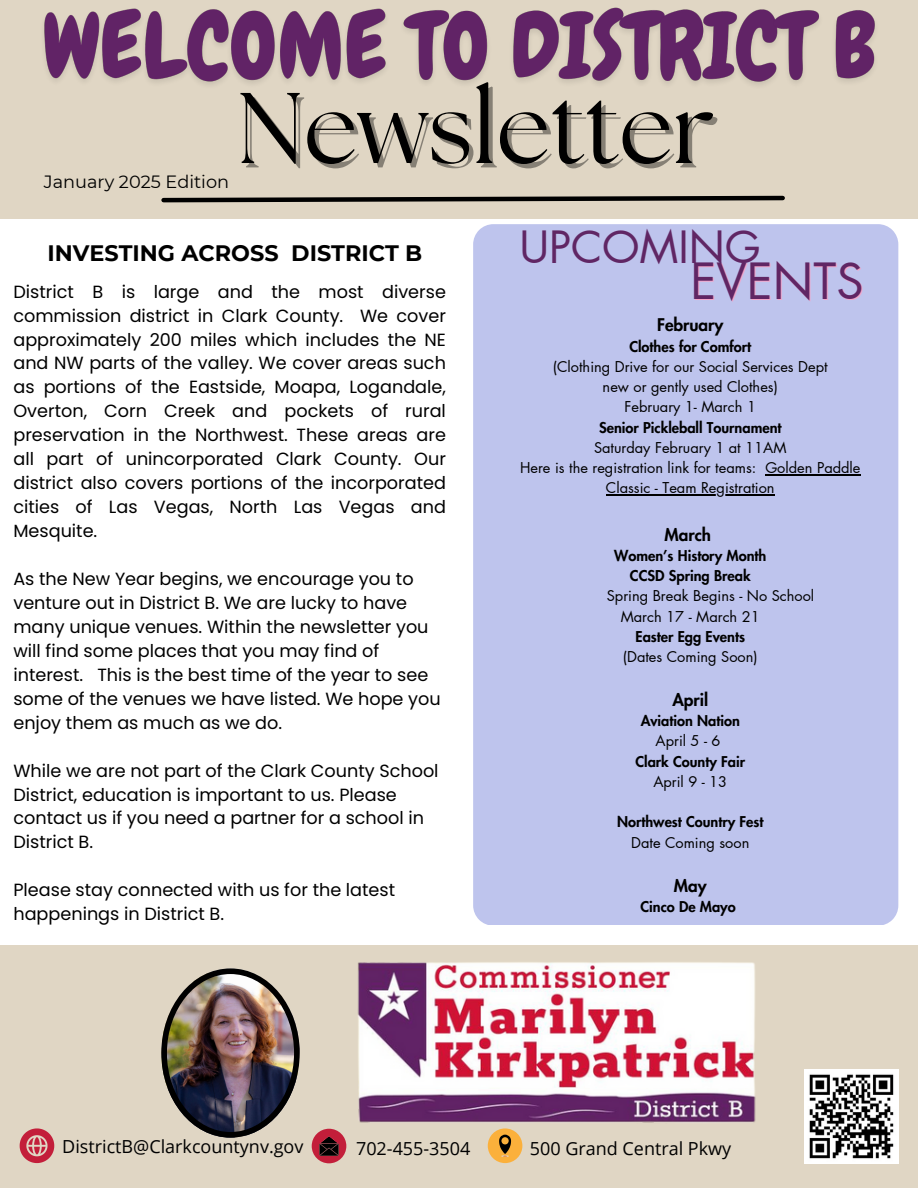
<style>
.page{position:relative;width:918px;height:1188px;background:#fff}
.page>*{position:absolute;margin:0;border:0;box-sizing:border-box;transform-origin:0 0}
.t1{font:100.05px "The Seasons";color:#000}
.t2{font:48.75px "Futura LT Pro";color:#602664}
.t3{font:43.5px "Futura LT Pro";color:#602664}
.t4{font:700 22.35px "Montserrat";color:#000}
.t5{font:18px "Open Sans";color:#000}
.t6{font:17.7px/24px "Poppins";color:#000}
.t7{font:17.7px "Montserrat";color:#000}
.t8{font:800 17.1px "Futura LT Pro";color:#000}
.t9{font:14.55px "Futura LT Pro";color:#000}
.t10{font:800 14.55px "Futura LT Pro";color:#000}
</style>
<div class="page">
<div style="left:0;top:0;width:918px;height:219px;background:#e0d6c4"></div>
<img style="left:44px;top:7px;width:831px;height:78px">
<svg style="left:161px;top:195px;width:624px;height:8px"></svg>
<div style="left:0;top:946px;width:918px;height:242px;background:#e0d6c4"></div>
<img style="left:161px;top:968px;width:139px;height:169px">
<svg style="left:20px;top:1128px;width:34px;height:35px"></svg>
<svg style="left:312px;top:1129px;width:34px;height:34px"></svg>
<svg style="left:488px;top:1148px;width:34px;height:15px"></svg>
<img style="left:329px;top:962px;width:427px;height:186px">
<div style="left:473px;top:224px;width:425px;height:701px;background:#bec4ed"></div>
<img style="left:805px;top:1070px;width:93px;height:93px">
<hr style="left:765px;top:474px;width:96px;height:1px;background:#000">
<hr style="left:606px;top:494px;width:169px;height:2px;background:#000">
<h4 class="t7" style="left:44px;top:170px;width:187px">January 2025 Edition</h4>
<p class="t1" style="left:236px;top:83px;width:480px">Newsletter</p>
<h5 class="t4" style="left:48px;top:239px;width:376px">INVESTING ACROSS DISTRICT B</h5>
<h3 class="t6" style="left:13px;top:279px;width:434px;text-align:justify">District B is large and the most diverse commission district in Clark County. We cover approximately 200 miles which includes the NE and NW parts of the valley. We cover areas such as portions of the Eastside, Moapa, Logandale, Overton, Corn Creek and pockets of rural preservation in the Northwest. These areas are all part of unincorporated Clark County. Our district also covers portions of the incorporated cities of Las Vegas, North Las Vegas and Mesquite.</h3>
<h6 class="t6" style="left:13px;top:567px;width:429px">As the New Year begins, we encourage you to venture out in District B. We are lucky to have many unique venues. Within the newsletter you will find some places that you may find of interest. This is the best time of the year to see some of the venues we have listed. We hope you enjoy them as much as we do.</h6>
<h6 class="t6" style="left:13px;top:758px;width:427px">While we are not part of the Clark County School District, education is important to us. Please contact us if you need a partner for a school in District B.</h6>
<h6 class="t6" style="left:13px;top:878px;width:383px">Please stay connected with us for the latest happenings in District B.</h6>
<p class="t3" style="left:519px;top:227px;width:243px">UPCOMING</p>
<p class="t2" style="left:690px;top:259px;width:175px">EVENTS</p>
<p class="t8" style="left:657px;top:317px;width:68px">February</p>
<p class="t10" style="left:629px;top:340px;width:123px">Clothes for Comfort</p>
<p class="t9" style="left:553px;top:360px;width:276px">(Clothing Drive for our Social Services Dept</p>
<p class="t9" style="left:603px;top:380px;width:177px">new or gently used Clothes)</p>
<p class="t9" style="left:625px;top:400px;width:133px">February 1- March 1</p>
<p class="t10" style="left:599px;top:421px;width:184px">Senior Pickleball Tournament</p>
<p class="t9" style="left:594px;top:441px;width:194px">Saturday February 1 at 11AM</p>
<p class="t9" style="left:520px;top:461px;width:342px">Here is the registration link for teams: Golden Paddle</p>
<p class="t9" style="left:606px;top:481px;width:170px">Classic - Team Registration</p>
<p class="t8" style="left:665px;top:526px;width:48px">March</p>
<p class="t10" style="left:614px;top:549px;width:154px">Women’s History Month</p>
<p class="t10" style="left:630px;top:569px;width:122px">CCSD Spring Break</p>
<p class="t9" style="left:607px;top:589px;width:209px">Spring Break Begins - No School</p>
<p class="t9" style="left:621px;top:610px;width:141px">March 17 - March 21</p>
<p class="t10" style="left:636px;top:630px;width:111px">Easter Egg Events</p>
<p class="t9" style="left:623px;top:650px;width:136px">(Dates Coming Soon)</p>
<p class="t8" style="left:672px;top:692px;width:37px">April</p>
<p class="t10" style="left:641px;top:714px;width:101px">Aviation Nation</p>
<p class="t9" style="left:656px;top:734px;width:66px">April 5 - 6</p>
<p class="t10" style="left:635px;top:755px;width:111px">Clark County Fair</p>
<p class="t9" style="left:653px;top:775px;width:75px">April 9 - 13</p>
<p class="t10" style="left:617px;top:815px;width:148px">Northwest Country Fest</p>
<p class="t9" style="left:631px;top:836px;width:120px">Date Coming soon</p>
<p class="t8" style="left:674px;top:877px;width:34px">May</p>
<p class="t10" style="left:641px;top:900px;width:97px">Cinco De Mayo</p>
<h6 class="t5" style="left:62px;top:1133px;width:243px">DistrictB@Clarkcountynv.gov</h6>
<p class="t5" style="left:356px;top:1136px;width:116px">702-455-3504</p>
<p class="t5" style="left:530px;top:1136px;width:203px">500 Grand Central Pkwy</p>
</div>
